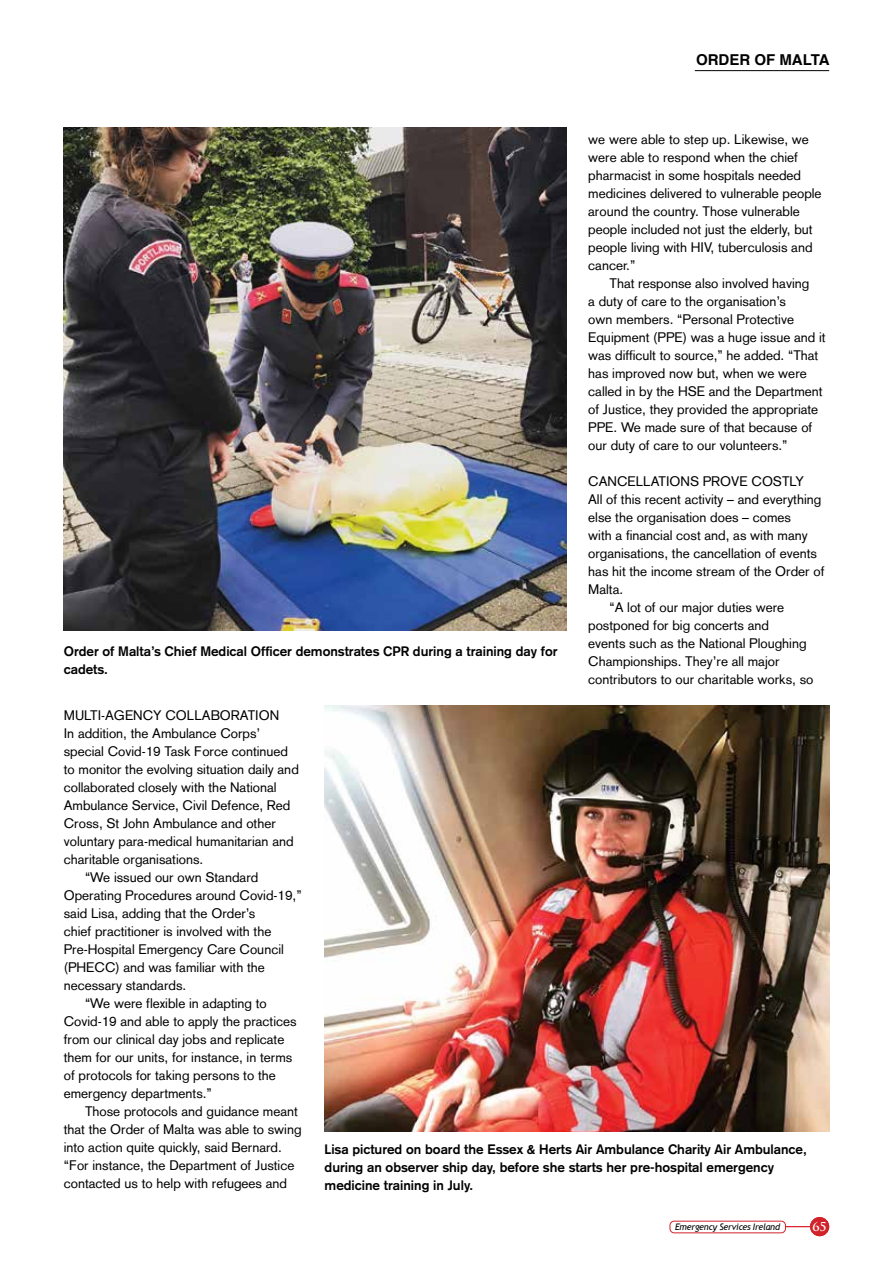
<style>
.page{position:relative;width:893px;height:1263px;background:#fff}
.page>*{position:absolute;margin:0;border:0;box-sizing:border-box;transform-origin:0 0}
.t1{font:700 15px "Helvetica";color:#000}
.t2{font:13.5px/18px "Akzidenz Grotesk";color:#000}
.t3{font:700 13.5px/18px "Akzidenz Grotesk";color:#000}
.t4{font:700 12px "Trajan Pro";color:#fff}
.t5{font:italic 9px "Trebuchet MS";letter-spacing:-.025em;color:#000}
</style>
<div class="page">
<hr style="left:695px;top:70px;width:134px;height:1px;background:#000">
<div style="left:670px;top:1221px;width:116px;height:12px;border:1px solid #d2232a;border-radius:4px"></div>
<div style="left:810px;top:1217px;width:19px;height:19px;background:#d2232a;border-radius:50%"></div>
<svg style="left:786px;top:1226px;width:24px;height:1px"></svg>
<img style="left:64px;top:128px;width:503px;height:503px">
<img style="left:325px;top:705px;width:504px;height:427px">
<p class="t3" style="left:64px;top:642px;width:495px">Order of Malta’s Chief Medical Officer demonstrates CPR during a training day for cadets.</p>
<p class="t1" style="left:696px;top:48px;width:135px">ORDER OF MALTA</p>
<p class="t2" style="left:588px;top:130px;width:235px">we were able to step up. Likewise, we were able to respond when the chief pharmacist in some hospitals needed medicines delivered to vulnerable people around the country. Those vulnerable people included not just the elderly, but people living with HIV, tuberculosis and cancer.”</p>
<p class="t2" style="left:588px;top:274px;width:239px;text-indent:21px">That response also involved having<br>a duty of care to the organisation’s<br>own members. “Personal Protective Equipment (PPE) was a huge issue and it was difficult to source,” he added. “That has improved now but, when we were called in by the HSE and the Department of Justice, they provided the appropriate PPE. We made sure of that because of our duty of care to our volunteers.”</p>
<p class="t2" style="left:588px;top:472px;width:217px">CANCELLATIONS PROVE COSTLY</p>
<p class="t2" style="left:588px;top:490px;width:235px">All of this recent activity – and everything</p>
<p class="t2" style="left:588px;top:508px;width:204px">else the organisation does – comes</p>
<p class="t2" style="left:588px;top:526px;width:221px">with a financial cost and, as with many</p>
<p class="t2" style="left:588px;top:544px;width:230px">organisations, the cancellation of events</p>
<p class="t2" style="left:588px;top:562px;width:238px">has hit the income stream of the Order of</p>
<p class="t2" style="left:588px;top:580px;width:36px">Malta.</p>
<p class="t2" style="left:609px;top:598px;width:176px">“A lot of our major duties were</p>
<p class="t2" style="left:588px;top:616px;width:182px">postponed for big concerts and</p>
<p class="t2" style="left:588px;top:634px;width:220px">events such as the National Ploughing</p>
<p class="t2" style="left:588px;top:652px;width:193px">Championships. They’re all major</p>
<p class="t2" style="left:588px;top:670px;width:227px">contributors to our charitable works, so</p>
<p class="t2" style="left:64px;top:706px;width:217px">MULTI-AGENCY COLLABORATION</p>
<p class="t2" style="left:64px;top:724px;width:198px">In addition, the Ambulance Corps’</p>
<p class="t2" style="left:64px;top:742px;width:226px">special Covid-19 Task Force continued</p>
<p class="t2" style="left:64px;top:760px;width:237px">to monitor the evolving situation daily and</p>
<p class="t2" style="left:64px;top:778px;width:214px">collaborated closely with the National</p>
<p class="t2" style="left:64px;top:796px;width:228px">Ambulance Service, Civil Defence, Red</p>
<p class="t2" style="left:64px;top:814px;width:214px">Cross, St John Ambulance and other</p>
<p class="t2" style="left:64px;top:832px;width:231px">voluntary para-medical humanitarian and</p>
<p class="t2" style="left:64px;top:850px;width:141px">charitable organisations.</p>
<p class="t2" style="left:85px;top:868px;width:175px">“We issued our own Standard</p>
<p class="t2" style="left:64px;top:886px;width:239px">Operating Procedures around Covid-19,”</p>
<p class="t2" style="left:64px;top:904px;width:193px">said Lisa, adding that the Order’s</p>
<p class="t2" style="left:64px;top:922px;width:209px">chief practitioner is involved with the</p>
<p class="t2" style="left:64px;top:940px;width:222px">Pre-Hospital Emergency Care Council</p>
<p class="t2" style="left:64px;top:958px;width:203px">(PHECC) and was familiar with the</p>
<p class="t2" style="left:64px;top:976px;width:124px">necessary standards.</p>
<p class="t2" style="left:85px;top:994px;width:183px">“We were flexible in adapting to</p>
<p class="t2" style="left:64px;top:1012px;width:234px">Covid-19 and able to apply the practices</p>
<p class="t2" style="left:64px;top:1030px;width:222px">from our clinical day jobs and replicate</p>
<p class="t2" style="left:64px;top:1048px;width:230px">them for our units, for instance, in terms</p>
<p class="t2" style="left:64px;top:1066px;width:213px">of protocols for taking persons to the</p>
<p class="t2" style="left:64px;top:1084px;width:150px">emergency departments.”</p>
<p class="t2" style="left:85px;top:1102px;width:214px">Those protocols and guidance meant</p>
<p class="t2" style="left:64px;top:1120px;width:239px">that the Order of Malta was able to swing</p>
<p class="t2" style="left:64px;top:1138px;width:220px">into action quite quickly, said Bernard.</p>
<p class="t2" style="left:64px;top:1156px;width:232px">“For instance, the Department of Justice</p>
<p class="t2" style="left:64px;top:1174px;width:225px">contacted us to help with refugees and</p>
<p class="t3" style="left:325px;top:1140px;width:484px">Lisa pictured on board the Essex &amp; Herts Air Ambulance Charity Air Ambulance, during an observer ship day, before she starts her pre-hospital emergency medicine training in July.</p>
<p class="t5" style="left:675px;top:1221px;width:107px">Emergency Services Ireland</p>
<p class="t4" style="left:812px;top:1219px;width:16px">65</p>
</div>
